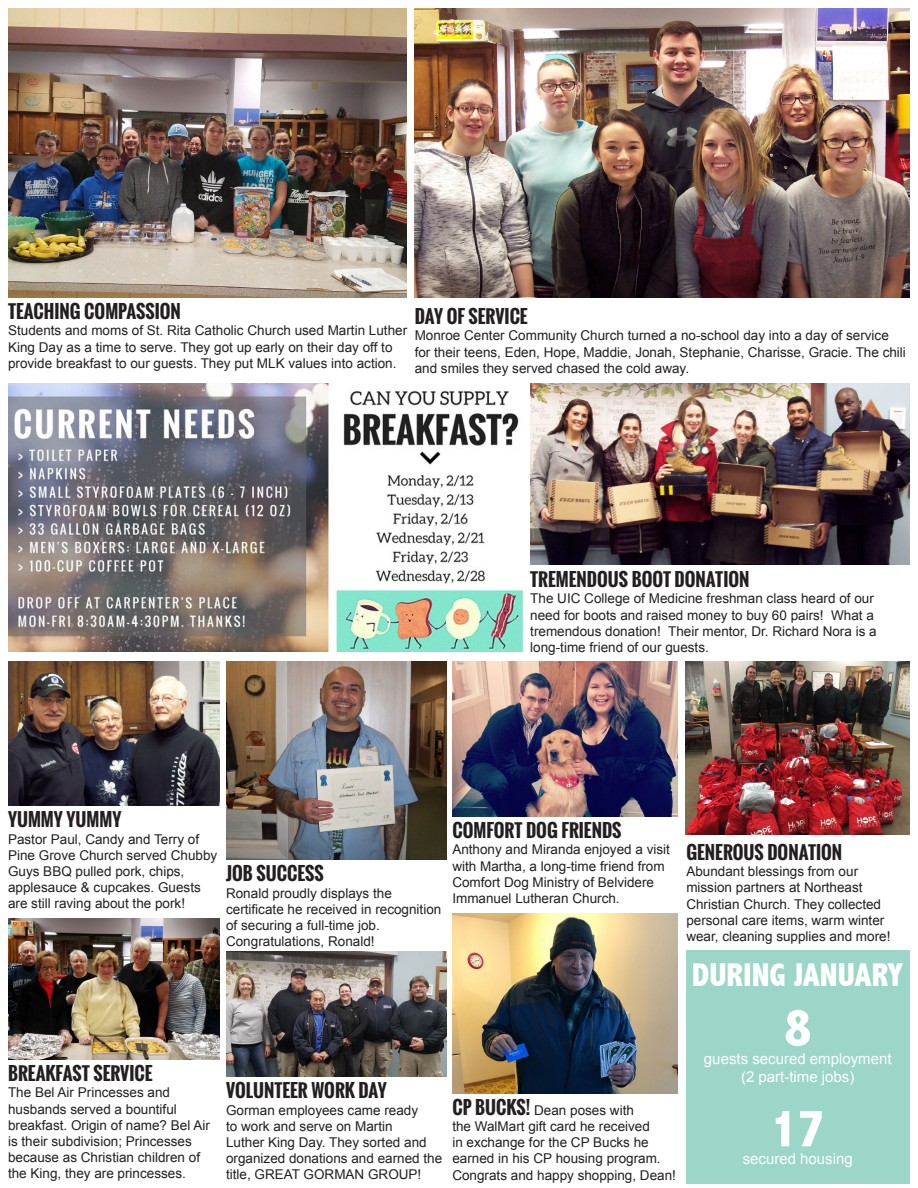
<style>
.page{position:relative;width:918px;height:1188px;background:#fff}
.page>*{position:absolute;margin:0;border:0;box-sizing:border-box;transform-origin:0 0}
.t1{font:800 condensed 54px "Abadi";color:#fff}
.t2{font:800 condensed 33px "Abadi";color:#fff}
.t3{font:700 18px "Oswald";color:#231f20}
.t4{font:15px "Arial";color:#fff}
.t5{font:13.5px/16.2px "Arial";color:#231f20}
.s1{font-family:"Oswald";font-weight:700;font-size:18px}
</style>
<div class="page">
<img style="left:8px;top:8px;width:398px;height:290px">
<img style="left:415px;top:8px;width:495px;height:290px">
<img style="left:8px;top:661px;width:211px;height:145px">
<img style="left:452px;top:661px;width:225px;height:156px">
<img style="left:8px;top:383px;width:516px;height:269px">
<img style="left:686px;top:661px;width:224px;height:174px">
<img style="left:226px;top:661px;width:220px;height:199px">
<img style="left:226px;top:952px;width:220px;height:125px">
<img style="left:8px;top:918px;width:212px;height:142px">
<img style="left:452px;top:914px;width:225px;height:179px">
<img style="left:530px;top:383px;width:380px;height:181px">
<div style="left:686px;top:950px;width:224px;height:234px;background:#9cd6c8"></div>
<p class="t3" style="left:8px;top:298px;width:174px">TEACHING COMPASSION</p>
<p class="t5" style="left:8px;top:323px;width:401px">Students and moms of St. Rita Catholic Church used Martin Luther<br>King Day as a time to serve. They got up early on their day off to provide breakfast to our guests. They put MLK values into action.</p>
<p class="t3" style="left:415px;top:303px;width:115px">DAY OF SERVICE</p>
<p class="t5" style="left:415px;top:328px;width:493px">Monroe Center Community Church turned a no-school day into a day of service for their teens, Eden, Hope, Maddie, Jonah, Stephanie, Charisse, Gracie. The chili and smiles they served chased the cold away.</p>
<p class="t3" style="left:530px;top:566px;width:221px">TREMENDOUS BOOT DONATION</p>
<p class="t5" style="left:530px;top:591px;width:348px">The UIC College of Medicine freshman class heard of our need for boots and raised money to buy 60 pairs! What a tremendous donation! Their mentor, Dr. Richard Nora is a long-time friend of our guests.</p>
<p class="t3" style="left:8px;top:806px;width:115px">YUMMY YUMMY</p>
<p class="t5" style="left:8px;top:831px;width:211px">Pastor Paul, Candy and Terry of<br>Pine Grove Church served Chubby<br>Guys BBQ pulled pork, chips, applesauce &amp; cupcakes. Guests are still raving about the pork!</p>
<p class="t3" style="left:226px;top:860px;width:99px">JOB SUCCESS</p>
<p class="t5" style="left:226px;top:885px;width:217px">Ronald proudly displays the certificate he received in recognition of securing a full-time job.<br>Congratulations, Ronald!</p>
<p class="t3" style="left:452px;top:817px;width:171px">COMFORT DOG FRIENDS</p>
<p class="t5" style="left:452px;top:842px;width:219px">Anthony and Miranda enjoyed a visit with Martha, a long-time friend from Comfort Dog Ministry of Belvidere Immanuel Lutheran Church.</p>
<p class="t3" style="left:686px;top:839px;width:157px">GENEROUS DONATION</p>
<p class="t5" style="left:686px;top:864px;width:206px">Abundant blessings from our mission partners at Northeast<br>Christian Church. They collected personal care items, warm winter wear, cleaning supplies and more!</p>
<p class="t3" style="left:8px;top:1060px;width:146px">BREAKFAST SERVICE</p>
<p class="t5" style="left:8px;top:1085px;width:203px">The Bel Air Princesses and husbands served a bountiful breakfast. Origin of name? Bel Air is their subdivision; Princesses because as Christian children of the King, they are princesses.</p>
<p class="t5" style="left:452px;top:1102px;width:225px"><span class="s1">CP BUCKS!</span> Dean poses with<br>the WalMart gift card he received<br>in exchange for the CP Bucks he earned in his CP housing program.<br>Congrats and happy shopping, Dean!</p>
<p class="t3" style="left:226px;top:1077px;width:162px">VOLUNTEER WORK DAY</p>
<p class="t5" style="left:226px;top:1102px;width:218px">Gorman employees came ready<br>to work and serve on Martin<br>Luther King Day. They sorted and organized donations and earned the title, GREAT GORMAN GROUP!</p>
<p class="t2" style="left:692px;top:955px;width:213px">DURING JANUARY</p>
<p class="t1" style="left:784px;top:996px;width:29px">8</p>
<p class="t4" style="left:704px;top:1048px;width:189px">guests secured employment</p>
<p class="t4" style="left:741px;top:1066px;width:115px">(2 part-time jobs)</p>
<p class="t1" style="left:770px;top:1097px;width:57px">17</p>
<p class="t4" style="left:743px;top:1149px;width:112px">secured housing</p>
</div>
